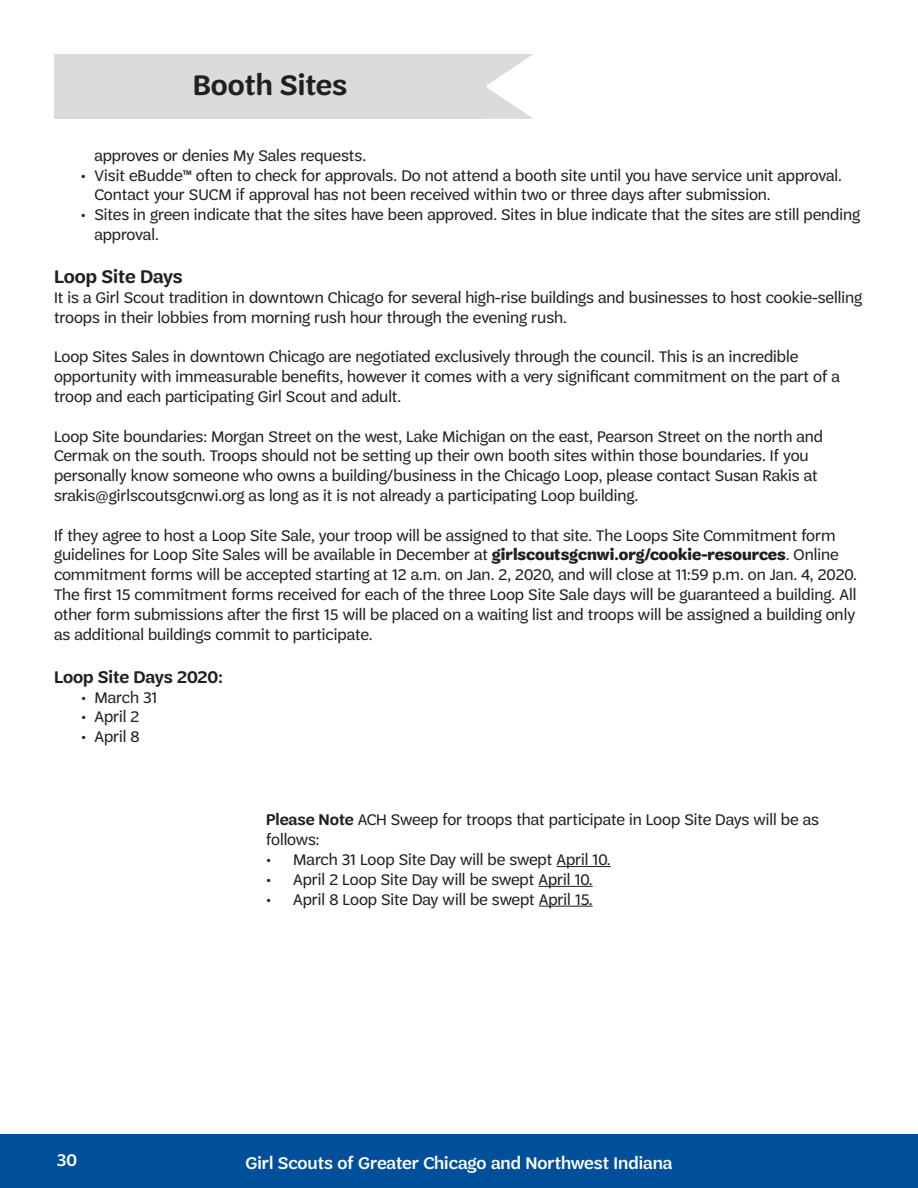
<style>
.page{position:relative;width:918px;height:1188px;background:#fff}
.page>*{position:absolute;margin:0;border:0;box-sizing:border-box;transform-origin:0 0}
.t1{font:600 30px "Trefoil Sans";color:#231f20}
.t2{font:600 19.5px "Trefoil Sans";color:#231f20}
.t3{font:500 18px "Trefoil Sans";color:#fff}
.t4{font:600 18px "Trefoil Sans";color:#231f20}
.t5{font:16.5px/19.8px "Trefoil Sans";color:#231f20}
.s1{font-weight:700}
.s2{font-weight:600}
</style>
<div class="page">
<div style="left:0;top:1134px;width:918px;height:54px;background:#004f9a"></div>
<hr style="left:556px;top:866px;width:55px;height:1px;background:#231f20">
<hr style="left:539px;top:886px;width:54px;height:1px;background:#231f20">
<hr style="left:539px;top:906px;width:54px;height:1px;background:#231f20">
<svg style="left:486px;top:54px;width:47px;height:65px"></svg>
<div style="left:54px;top:54px;width:432px;height:65px;background:#dadbdc"></div>
<h1 class="t1" style="left:193px;top:68px;width:156px">Booth Sites</h1>
<p class="t5" style="left:94px;top:146px;width:273px">approves or denies My Sales requests.</p>
<p class="t5" style="left:94px;top:165px;width:749px;text-indent:-13px">• Visit eBudde™ often to check for approvals. Do not attend a booth site until you have service unit approval.<br>Contact your SUCM if approval has not been received within two or three days after submission.</p>
<p class="t5" style="left:94px;top:205px;width:767px;text-indent:-13px">• Sites in green indicate that the sites have been approved. Sites in blue indicate that the sites are still pending approval.</p>
<p class="t2" style="left:54px;top:266px;width:130px">Loop Site Days</p>
<p class="t5" style="left:54px;top:288px;width:810px">It is a Girl Scout tradition in downtown Chicago for several high-rise buildings and businesses to host cookie-selling troops in their lobbies from morning rush hour through the evening rush.</p>
<p class="t5" style="left:54px;top:347px;width:788px">Loop Sites Sales in downtown Chicago are negotiated exclusively through the council. This is an incredible opportunity with immeasurable benefits, however it comes with a very significant commitment on the part of a troop and each participating Girl Scout and adult.</p>
<p class="t5" style="left:54px;top:426px;width:771px">Loop Site boundaries: Morgan Street on the west, Lake Michigan on the east, Pearson Street on the north and Cermak on the south. Troops should not be setting up their own booth sites within those boundaries. If you personally know someone who owns a building/business in the Chicago Loop, please contact Susan Rakis at srakis@girlscoutsgcnwi.org as long as it is not already a participating Loop building.</p>
<p class="t5" style="left:54px;top:525px;width:804px">If they agree to host a Loop Site Sale, your troop will be assigned to that site. The Loops Site Commitment form guidelines for Loop Site Sales will be available in December at <span class="s1">girlscoutsgcnwi.org/cookie-resources</span>. Online commitment forms will be accepted starting at 12 a.m. on Jan. 2, 2020, and will close at 11:59 p.m. on Jan. 4, 2020.<br>The first 15 commitment forms received for each of the three Loop Site Sale days will be guaranteed a building. All other form submissions after the first 15 will be placed on a waiting list and troops will be assigned a building only as additional buildings commit to participate.</p>
<p class="t4" style="left:54px;top:667px;width:170px">Loop Site Days 2020:</p>
<p class="t5" style="left:81px;top:687px;width:78px">• March 31</p>
<p class="t5" style="left:81px;top:707px;width:60px">• April 2</p>
<p class="t5" style="left:81px;top:727px;width:60px">• April 8</p>
<p class="t5" style="left:266px;top:810px;width:554px"><span class="s2">Please Note</span> ACH Sweep for troops that participate in Loop Site Days will be as follows:</p>
<p class="t5" style="left:266px;top:850px;width:346px">• March 31 Loop Site Day will be swept April 10.</p>
<p class="t5" style="left:266px;top:869px;width:328px">• April 2 Loop Site Day will be swept April 10.</p>
<p class="t5" style="left:266px;top:889px;width:328px">• April 8 Loop Site Day will be swept April 15.</p>
<p class="t3" style="left:57px;top:1150px;width:22px">30</p>
<p class="t3" style="left:245px;top:1153px;width:429px">Girl Scouts of Greater Chicago and Northwest Indiana</p>
</div>
